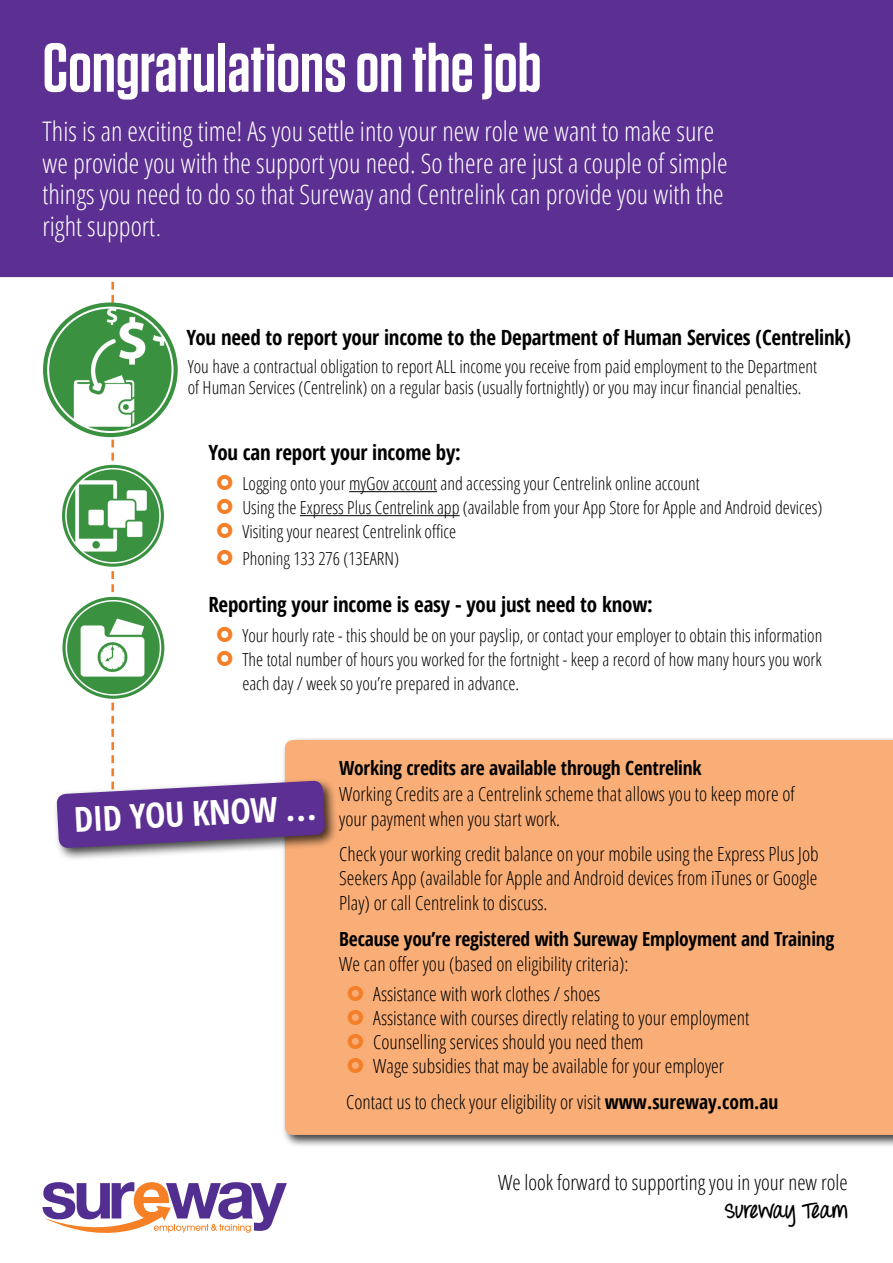
<style>
.page{position:relative;width:893px;height:1263px;background:#fff}
.page>*{position:absolute;margin:0;border:0;box-sizing:border-box;transform-origin:0 0}
.t1{font:600 69px "Tungsten";color:#fff}
.t2{font:700 condensed 34.35px "Open Sans";color:#fff}
.t3{font:300 condensed 27px/31.5px "Open Sans";color:#fff}
.t4{font:700 condensed 21px "Open Sans";letter-spacing:-.01em;color:#000}
.t5{font:300 condensed 21px/28.5px "Open Sans";color:#000;text-align:right}
.t6{font:300 condensed 19.5px/25.5px "Open Sans";color:#000}
.t7{font:700 condensed 19.5px/35.4px "Open Sans";letter-spacing:-.01em;color:#000}
.t8{font:300 condensed 18px/24px "Open Sans";color:#000}
.t9{font:18px "Minion Pro";color:#fff}
.s1{font-weight:700}
.s2{font-weight:300}
.s3{font-family:"Throw My Hands Upinthe Air";font-weight:700;font-stretch:normal}
</style>
<div class="page">
<div style="left:281px;top:736px;width:612px;height:412px;background:#000;opacity:.75"></div>
<div style="left:285px;top:740px;width:608px;height:395px;background:#faae77"></div>
<svg style="left:43px;top:1182px;width:244px;height:51px"></svg>
<svg style="left:43px;top:302px;width:135px;height:135px"></svg>
<div style="left:1px;top:1px;width:891px;height:275px;background:#5c2f92"></div>
<div style="left:0;top:0;width:893px;height:277px;border:2px solid #5c2f92"></div>
<hr style="left:349px;top:491px;width:88px;height:1px;background:#000">
<hr style="left:300px;top:515px;width:160px;height:1px;background:#000">
<div style="left:53px;top:777px;width:286px;height:85px;background:#000;opacity:.75"></div>
<svg style="left:56px;top:274px;width:269px;height:574px"></svg>
<svg style="left:348px;top:986px;width:15px;height:15px"></svg>
<svg style="left:348px;top:1010px;width:15px;height:15px"></svg>
<svg style="left:348px;top:1034px;width:15px;height:15px"></svg>
<svg style="left:348px;top:1058px;width:15px;height:15px"></svg>
<p class="t1" style="left:43px;top:31px;width:501px">Congratulations on the job</p>
<p class="t3" style="left:43px;top:115px;width:687px">This is an exciting time! As you settle into your new role we want to make sure we provide you with the support you need. So there are just a couple of simple things you need to do so that Sureway and Centrelink can provide you with the</p>
<p class="t9" style="left:156px;top:218px;width:6px">.</p>
<p class="t4" style="left:186px;top:323px;width:666px">You need to report your income to the Department of Human Services (Centrelink)</p>
<p class="t8" style="left:188px;top:355px;width:631px;line-height:21.6px">You have a contractual obligation to report ALL income you receive from paid employment to the Department of Human Services (Centrelink) on a regular basis (usually fortnightly) or you may incur financial penalties.</p>
<p class="t4" style="left:208px;top:438px;width:254px">You can report your income by:</p>
<p class="t8" style="left:242px;top:471px;width:582px">Logging onto your myGov account and accessing your Centrelink online account<br>Using the Express Plus Centrelink app (available from your App Store for Apple and Android devices)<br>Visiting your nearest Centrelink office</p>
<p class="t8" style="left:242px;top:546px;width:158px">Phoning 133 276 (13EARN)</p>
<p class="t4" style="left:208px;top:589px;width:446px">Reporting your income is easy - you just need to know:</p>
<p class="t8" style="left:242px;top:623px;width:581px;text-align:justify">Your hourly rate - this should be on your payslip, or contact your employer to obtain this information The total number of hours you worked for the fortnight - keep a record of how many hours you work each day / week so you’re prepared in advance.</p>
<p class="t2" style="left:73px;top:796px;width:244px;rotate:-3deg">DID YOU KNOW ...</p>
<p class="t6" style="left:339px;top:754px;width:457px"><span class="s1">Working credits are available through Centrelink<br></span>Working Credits are a Centrelink scheme that allows you to keep more of your payment when you start work.</p>
<p class="t6" style="left:339px;top:842px;width:481px;line-height:23.4px">Check your working credit balance on your mobile using the Express Plus Job<br>Seekers App (available for Apple and Android devices from iTunes or Google</p>
<p class="t7" style="left:339px;top:885px;width:497px"><span class="s2">Play) or call Centrelink to discuss.<br></span>Because you’re registered with Sureway Employment and Training</p>
<p class="t6" style="left:339px;top:948px;width:291px;line-height:30px;text-align:center">We can offer you (based on eligibility criteria):<br>Assistance with work clothes / shoes</p>
<p class="t6" style="left:373px;top:1005px;width:377px;line-height:24px">Assistance with courses directly relating to your employment<br>Counselling services should you need them<br>Wage subsidies that may be available for your employer</p>
<p class="t6" style="left:346px;top:1089px;width:434px">Contact us to check your eligibility or visit <span class="s1">www.sureway.com.au</span></p>
<p class="t5" style="left:498px;top:1167px;width:351px">We look forward to supporting you in your new role<br><span class="s3">Sureway Team</span></p>
</div>
